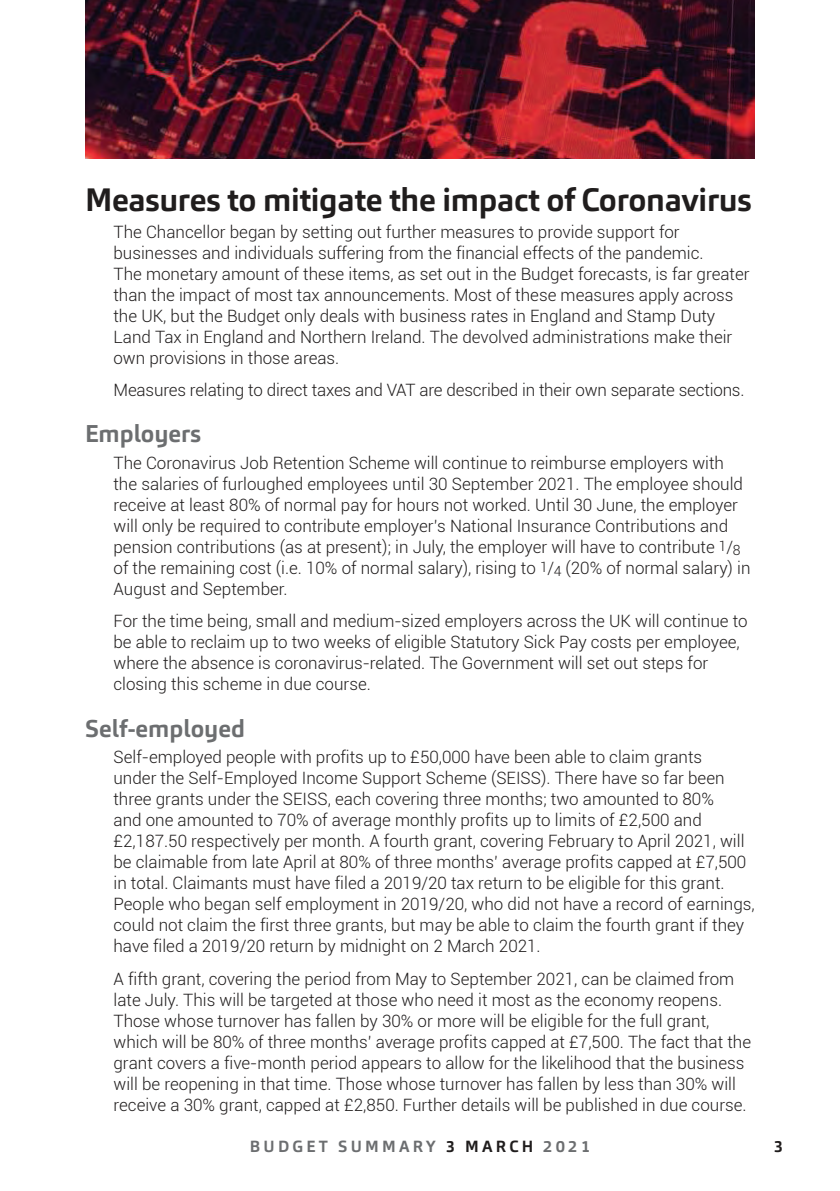
<style>
.page{position:relative;width:840px;height:1191px;background:#fff}
.page>*{position:absolute;margin:0;border:0;box-sizing:border-box;transform-origin:0 0}
.t1{font:700 32px "Carnac";letter-spacing:-.01em;color:#201d1d}
.t2{font:700 24px "Carnac";color:#6c6e70}
.t3{font:300 17px/21px "Roboto";color:#201d1d}
.t4{font:700 16px "Carnac";letter-spacing:.2em;color:#6c6e70}
.t5{font:700 16px "Carnac";color:#201d1d}
.s1{font-size:14px}
.s2{color:#201d1d}
</style>
<div class="page">
<img style="left:85px;top:0;width:669px;height:159px">
<h1 class="t1" style="left:85px;top:186px;width:667px">Measures to mitigate the impact of Coronavirus</h1>
<p class="t3" style="left:113px;top:221px;width:637px">The Chancellor began by setting out further measures to provide support for businesses and individuals suffering from the financial effects of the pandemic.<br>The monetary amount of these items, as set out in the Budget forecasts, is far greater than the impact of most tax announcements. Most of these measures apply across the UK, but the Budget only deals with business rates in England and Stamp Duty Land Tax in England and Northern Ireland. The devolved administrations make their own provisions in those areas.</p>
<p class="t3" style="left:113px;top:379px;width:632px">Measures relating to direct taxes and VAT are described in their own separate sections.</p>
<h2 class="t2" style="left:85px;top:424px;width:117px">Employers</h2>
<p class="t3" style="left:113px;top:452px;width:638px">The Coronavirus Job Retention Scheme will continue to reimburse employers with the salaries of furloughed employees until 30 September 2021. The employee should receive at least 80% of normal pay for hours not worked. Until 30 June, the employer will only be required to contribute employer’s National Insurance Contributions and pension contributions (as at present); in July, the employer will have to contribute <span class="s1">1</span>/<sub>8 </sub>of the remaining cost (i.e. 10% of normal salary), rising to <span class="s1">1</span>/<sub>4</sub> (20% of normal salary) in August and September.</p>
<p class="t3" style="left:113px;top:610px;width:635px">For the time being, small and medium-sized employers across the UK will continue to be able to reclaim up to two weeks of eligible Statutory Sick Pay costs per employee, where the absence is coronavirus-related. The Government will set out steps for closing this scheme in due course.</p>
<h2 class="t2" style="left:85px;top:718px;width:161px">Self-employed</h2>
<p class="t3" style="left:113px;top:746px;width:642px">Self-employed people with profits up to £50,000 have been able to claim grants<br>under the Self-Employed Income Support Scheme (SEISS). There have so far been three grants under the SEISS, each covering three months; two amounted to 80%<br>and one amounted to 70% of average monthly profits up to limits of £2,500 and £2,187.50 respectively per month. A fourth grant, covering February to April 2021, will be claimable from late April at 80% of three months’ average profits capped at £7,500 in total. Claimants must have filed a 2019/20 tax return to be eligible for this grant.<br>People who began self employment in 2019/20, who did not have a record of earnings, could not claim the first three grants, but may be able to claim the fourth grant if they have filed a 2019/20 return by midnight on 2 March 2021.</p>
<p class="t3" style="left:113px;top:967px;width:638px">A fifth grant, covering the period from May to September 2021, can be claimed from late July. This will be targeted at those who need it most as the economy reopens.<br>Those whose turnover has fallen by 30% or more will be eligible for the full grant, which will be 80% of three months’ average profits capped at £7,500. The fact that the grant covers a five-month period appears to allow for the likelihood that the business will be reopening in that time. Those whose turnover has fallen by less than 30% will receive a 30% grant, capped at £2,850. Further details will be published in due course.</p>
<p class="t4" style="left:250px;top:1139px;width:341px">BUDGET SUMMARY <span class="s2">3 MARCH</span> 2021</p>
<p class="t5" style="left:773px;top:1139px;width:11px">3</p>
</div>
